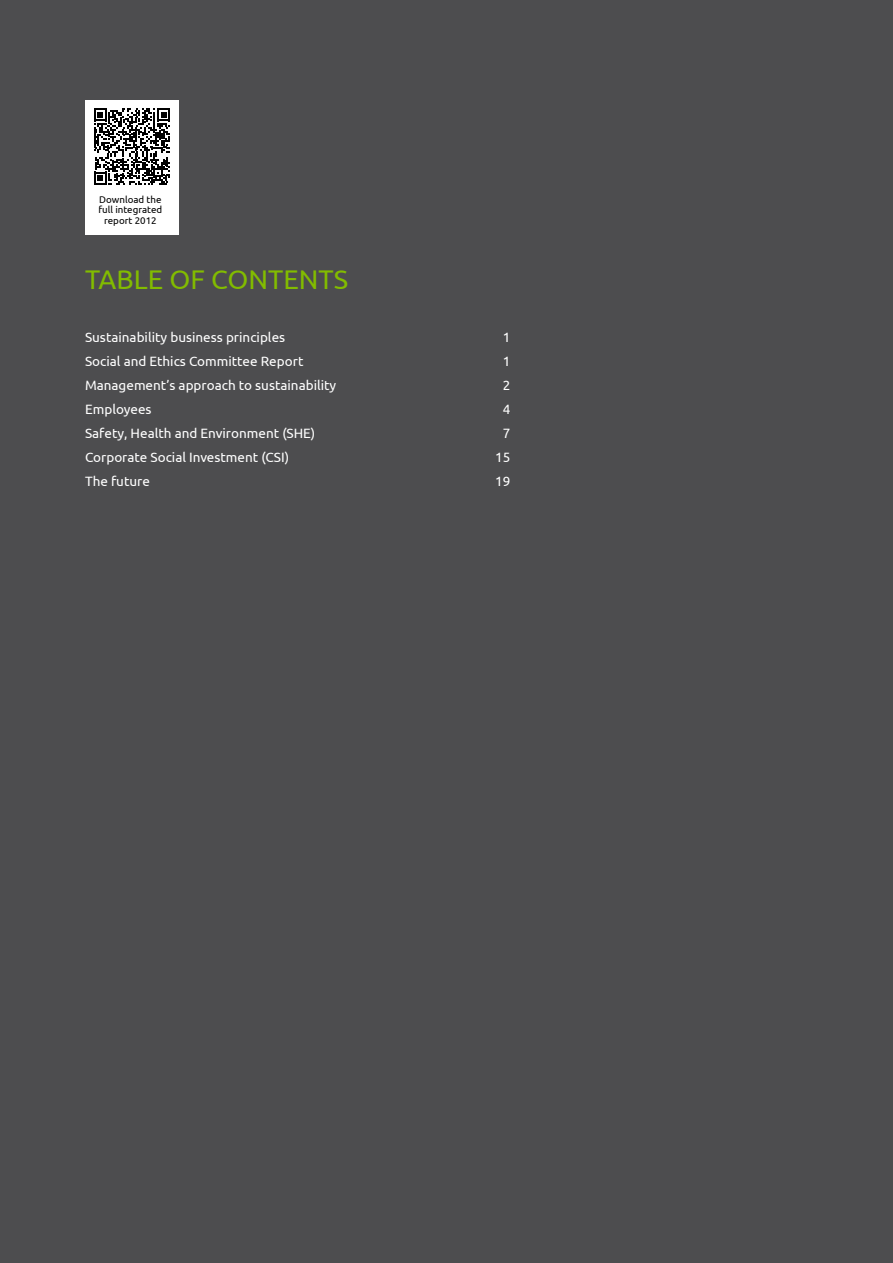
<style>
.page{position:relative;width:893px;height:1263px;background:#4d4d4f}
.page>*{position:absolute;margin:0;border:0;box-sizing:border-box;transform-origin:0 0}
.t1{font:27px "Ubuntu";color:#82bc00}
.t2{font:13.5px "Ubuntu";color:#fff}
.t3{font:9.75px/10.5px "Ubuntu";color:#000;text-align:center}
</style>
<div class="page">
<div style="left:85px;top:100px;width:94px;height:135px;background:#fff"></div>
<svg style="left:94px;top:108px;width:76px;height:77px"></svg>
<p class="t3" style="left:98px;top:194px;width:65px">Download the full integrated report 2012</p>
<h1 class="t1" style="left:85px;top:263px;width:265px">TABLE OF CONTENTS</h1>
<p class="t2" style="left:85px;top:329px;width:202px">Sustainability business principles</p>
<p class="t2" style="left:503px;top:329px;width:9px">1</p>
<p class="t2" style="left:85px;top:353px;width:220px">Social and Ethics Committee Report</p>
<p class="t2" style="left:503px;top:353px;width:9px">1</p>
<p class="t2" style="left:85px;top:377px;width:253px">Management’s approach to sustainability</p>
<p class="t2" style="left:503px;top:377px;width:9px">2</p>
<p class="t2" style="left:85px;top:401px;width:68px">Employees</p>
<p class="t2" style="left:503px;top:401px;width:9px">4</p>
<p class="t2" style="left:85px;top:425px;width:232px">Safety, Health and Environment (SHE)</p>
<p class="t2" style="left:503px;top:425px;width:9px">7</p>
<p class="t2" style="left:85px;top:449px;width:206px">Corporate Social Investment (CSI)</p>
<p class="t2" style="left:495px;top:449px;width:17px">15</p>
<p class="t2" style="left:85px;top:473px;width:66px">The future</p>
<p class="t2" style="left:495px;top:473px;width:17px">19</p>
</div>
